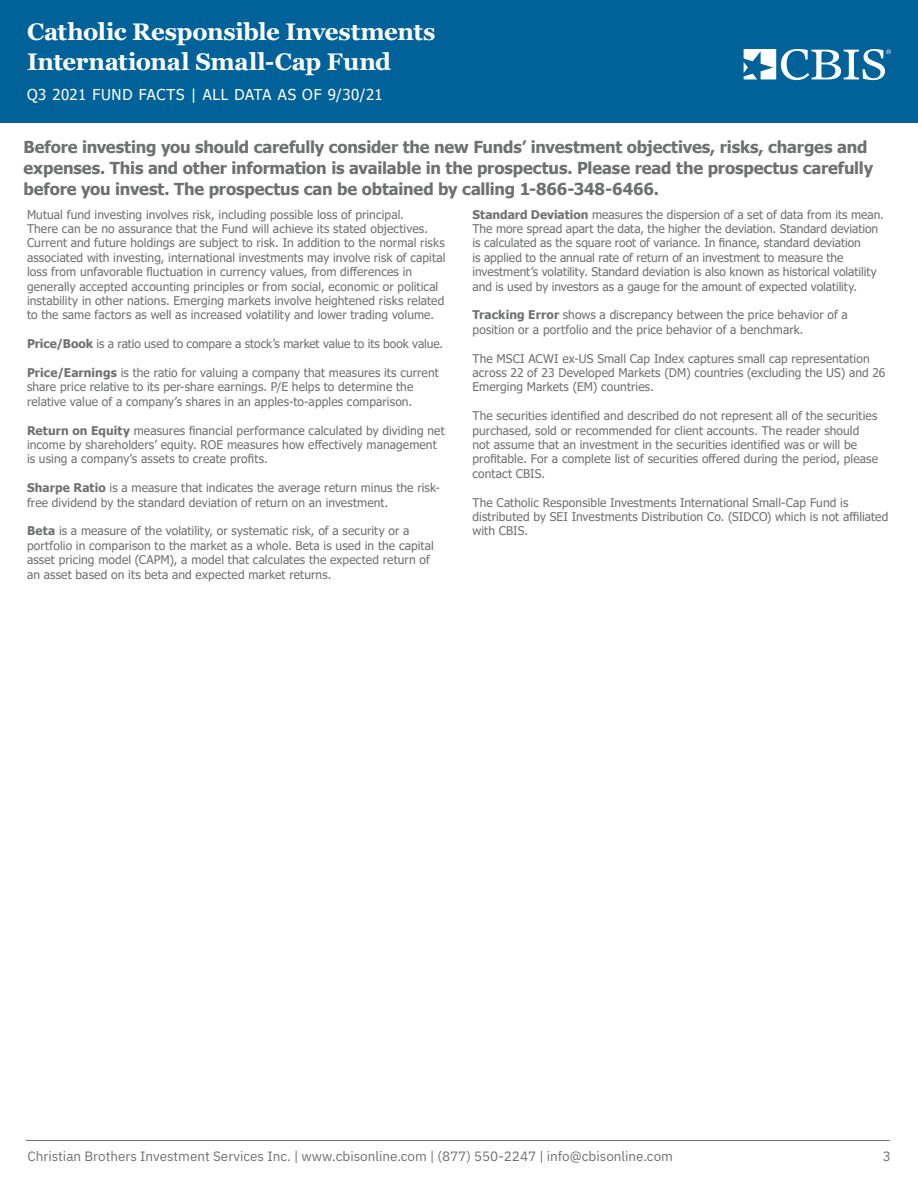
<style>
.page{position:relative;width:918px;height:1188px;background:#fff}
.page>*{position:absolute;margin:0;border:0;box-sizing:border-box;transform-origin:0 0}
.t1{font:700 24px/30px "Georgia";letter-spacing:-.015em;color:#fff}
.t2{font:700 16.5px/21px "Tahoma";letter-spacing:-.01em;color:#6f7070}
.t3{font:15px "Tahoma";letter-spacing:.04em;color:#fff}
.t4{font:13.5px "IBM Plex Sans";color:#6f7070}
.t5{font:12px/14.4px "Tahoma";letter-spacing:.01em;color:#6f7070}
.s1{font-weight:700}
</style>
<div class="page">
<hr style="left:26px;top:1140px;width:864px;height:1px;background:#6f7070">
<div style="left:0;top:0;width:918px;height:122px;background:#006298"></div>
<svg style="left:744px;top:49px;width:147px;height:31px"></svg>
<h1 class="t1" style="left:27px;top:17px;width:410px">Catholic Responsible Investments<br>International Small-Cap Fund</h1>
<p class="t3" style="left:27px;top:85px;width:357px">Q3 2021 FUND FACTS | ALL DATA AS OF 9/30/21</p>
<p class="t2" style="left:24px;top:137px;width:851px">Before investing you should carefully consider the new Funds’ investment objectives, risks, charges and expenses. This and other information is available in the prospectus. Please read the prospectus carefully before you invest. The prospectus can be obtained by calling 1-866-348-6466.</p>
<p class="t5" style="left:27px;top:208px;width:420px">Mutual fund investing involves risk, including possible loss of principal.<br>There can be no assurance that the Fund will achieve its stated objectives.<br>Current and future holdings are subject to risk. In addition to the normal risks associated with investing, international investments may involve risk of capital loss from unfavorable fluctuation in currency values, from differences in generally accepted accounting principles or from social, economic or political instability in other nations. Emerging markets involve heightened risks related to the same factors as well as increased volatility and lower trading volume.</p>
<p class="t5" style="left:27px;top:337px;width:418px"><span class="s1">Price/Book</span> is a ratio used to compare a stock’s market value to its book value.</p>
<p class="t5" style="left:27px;top:366px;width:413px"><span class="s1">Price/Earnings</span> is the ratio for valuing a company that measures its current share price relative to its per-share earnings. P/E helps to determine the relative value of a company’s shares in an apples-to-apples comparison.</p>
<p class="t5" style="left:27px;top:424px;width:419px"><span class="s1">Return on Equity</span> measures financial performance calculated by dividing net income by shareholders’ equity. ROE measures how effectively management is using a company’s assets to create profits.</p>
<p class="t5" style="left:27px;top:481px;width:414px"><span class="s1">Sharpe Ratio</span> is a measure that indicates the average return minus the risk&shy;free dividend by the standard deviation of return on an investment.</p>
<p class="t5" style="left:27px;top:525px;width:409px"><span class="s1">Beta</span> is a measure of the volatility, or systematic risk, of a security or a portfolio in comparison to the market as a whole. Beta is used in the capital asset pricing model (CAPM), a model that calculates the expected return of an asset based on its beta and expected market returns.</p>
<p class="t5" style="left:472px;top:208px;width:413px"><span class="s1">Standard Deviation</span> measures the dispersion of a set of data from its mean.<br>The more spread apart the data, the higher the deviation. Standard deviation is calculated as the square root of variance. In finance, standard deviation<br>is applied to the annual rate of return of an investment to measure the investment’s volatility. Standard deviation is also known as historical volatility and is used by investors as a gauge for the amount of expected volatility.</p>
<p class="t5" style="left:473px;top:309px;width:377px"><span class="s1">Tracking Error</span> shows a discrepancy between the price behavior of a position or a portfolio and the price behavior of a benchmark.</p>
<p class="t5" style="left:473px;top:352px;width:415px">The MSCI ACWI ex-US Small Cap Index captures small cap representation across 22 of 23 Developed Markets (DM) countries (excluding the US) and 26<br>Emerging Markets (EM) countries.</p>
<p class="t5" style="left:473px;top:409px;width:407px">The securities identified and described do not represent all of the securities purchased, sold or recommended for client accounts. The reader should not assume that an investment in the securities identified was or will be profitable. For a complete list of securities offered during the period, please contact CBIS.</p>
<p class="t5" style="left:473px;top:496px;width:417px">The Catholic Responsible Investments International Small-Cap Fund is distributed by SEI Investments Distribution Co. (SIDCO) which is not affiliated with CBIS.</p>
<p class="t4" style="left:27px;top:1146px;width:647px">Christian Brothers Investment Services Inc. | www.cbisonline.com | (877) 550-2247 | info@cbisonline.com</p>
<p class="t4" style="left:883px;top:1146px;width:10px">3</p>
</div>
